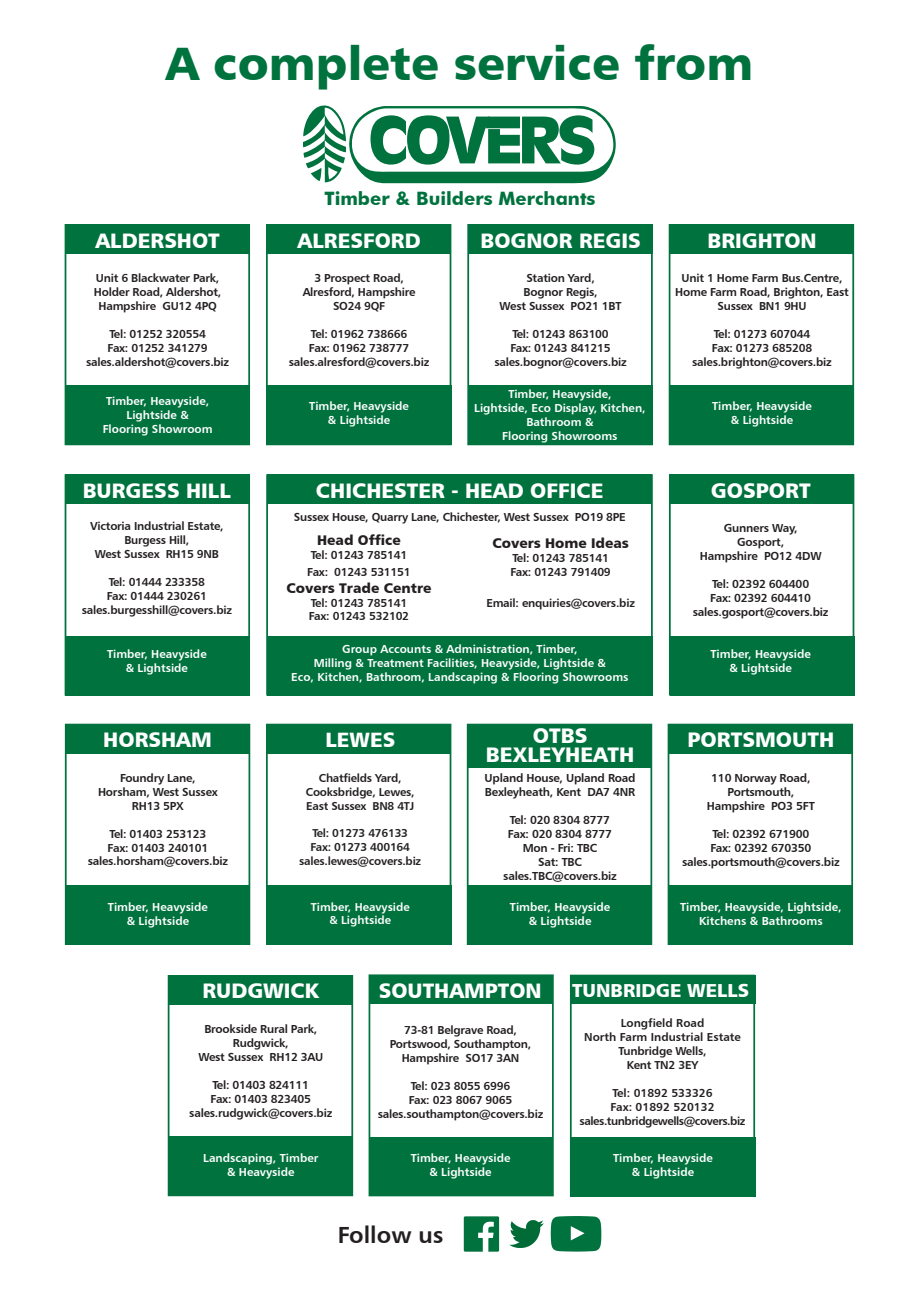
<style>
.page{position:relative;width:919px;height:1289px;background:#fff}
.page>*{position:absolute;margin:0;border:0;box-sizing:border-box;transform-origin:0 0}
.t1{font:46.8px "Humanist 777 BT Black B";color:#00723e}
.t2{font:23.4px "Humanist 777 BT Bold B";color:#231f20}
.t3{font:21.15px/19.4px "Humanist 777 BT Black B";color:#fff;text-align:center}
.t4{font:21px "Humanist 777 BT Black B";color:#fff}
.t5{font:20.85px "Humanist 777 BT Black B";color:#fff}
.t6{font:20.7px "Humanist 777 BT Black B";color:#fff}
.t7{font:18.75px "Humanist 777 BT Black B";color:#fff}
.t8{font:700 18.45px "Futura BT";color:#00723e}
.t9{font:13.95px "Humanist 777 BT Black B";color:#231f20}
.t10{font:11.7px/14px "Humanist 777 BT Bold B";letter-spacing:-.02em;color:#231f20;text-align:center}
.t11{font:11.7px/14px "Humanist 777 BT Bold B";color:#fff;text-align:center}
.t12{font:11.55px/14px "Humanist 777 BT Bold B";letter-spacing:-.02em;color:#231f20;text-align:center}
.t13{font:11.55px/14px "Humanist 777 BT Bold B";color:#fff;text-align:center}
.t14{font:11.55px/14px "Humanist 777 BT Bold B";color:#231f20;text-align:center}
.t15{font:11.55px/14px "Humanist 777 BT Bold B";letter-spacing:-.04em;color:#231f20;text-align:center}
</style>
<div class="page">
<svg style="left:303px;top:105px;width:313px;height:78px"></svg>
<svg style="left:550px;top:1216px;width:51px;height:35px;background:#1c8153"></svg>
<svg style="left:509px;top:1220px;width:34px;height:27px"></svg>
<svg style="left:464px;top:1216px;width:35px;height:35px"></svg>
<div style="left:65px;top:723px;width:185px;height:221px;border:2px solid #00723e"></div>
<div style="left:66px;top:724px;width:184px;height:29px;background:#00723e"></div>
<div style="left:66px;top:885px;width:184px;height:59px;background:#00723e"></div>
<div style="left:267px;top:724px;width:184px;height:29px;background:#00723e"></div>
<div style="left:266px;top:723px;width:185px;height:221px;border:2px solid #00723e"></div>
<div style="left:267px;top:885px;width:184px;height:59px;background:#00723e"></div>
<div style="left:368px;top:974px;width:185px;height:222px;border:2px solid #00723e"></div>
<div style="left:570px;top:974px;width:185px;height:222px;border:2px solid #00723e"></div>
<div style="left:368px;top:975px;width:184px;height:29px;background:#00723e"></div>
<div style="left:368px;top:1137px;width:184px;height:59px;background:#00723e"></div>
<div style="left:570px;top:975px;width:185px;height:29px;background:#00723e"></div>
<div style="left:570px;top:1136px;width:185px;height:60px;background:#00723e"></div>
<div style="left:168px;top:975px;width:185px;height:29px;background:#00723e"></div>
<div style="left:168px;top:975px;width:185px;height:221px;border:2px solid #00723e"></div>
<div style="left:168px;top:1136px;width:185px;height:60px;background:#00723e"></div>
<div style="left:668px;top:724px;width:184px;height:29px;background:#00723e"></div>
<div style="left:667px;top:723px;width:186px;height:221px;border:2px solid #00723e"></div>
<div style="left:668px;top:885px;width:185px;height:59px;background:#00723e"></div>
<div style="left:65px;top:474px;width:184px;height:30px;background:#00723e"></div>
<div style="left:65px;top:635px;width:185px;height:60px;background:#00723e"></div>
<div style="left:268px;top:474px;width:383px;height:30px;background:#00723e"></div>
<div style="left:268px;top:635px;width:384px;height:60px;background:#00723e"></div>
<div style="left:669px;top:474px;width:184px;height:30px;background:#00723e"></div>
<div style="left:669px;top:635px;width:185px;height:60px;background:#00723e"></div>
<div style="left:65px;top:224px;width:184px;height:29px;background:#00723e"></div>
<div style="left:65px;top:224px;width:185px;height:221px;border:2px solid #00723e"></div>
<div style="left:65px;top:385px;width:185px;height:60px;background:#00723e"></div>
<div style="left:267px;top:224px;width:184px;height:29px;background:#00723e"></div>
<div style="left:266px;top:224px;width:185px;height:221px;border:2px solid #00723e"></div>
<div style="left:267px;top:385px;width:184px;height:60px;background:#00723e"></div>
<div style="left:468px;top:224px;width:184px;height:29px;background:#00723e"></div>
<div style="left:467px;top:224px;width:185px;height:221px;border:2px solid #00723e"></div>
<div style="left:468px;top:385px;width:184px;height:60px;background:#00723e"></div>
<div style="left:669px;top:224px;width:184px;height:29px;background:#00723e"></div>
<div style="left:668px;top:224px;width:186px;height:221px;border:2px solid #00723e"></div>
<div style="left:669px;top:385px;width:185px;height:60px;background:#00723e"></div>
<div style="left:467px;top:724px;width:184px;height:44px;background:#00723e"></div>
<div style="left:467px;top:723px;width:185px;height:221px;border:2px solid #00723e"></div>
<div style="left:467px;top:885px;width:185px;height:59px;background:#00723e"></div>
<p class="t1" style="left:166px;top:34px;width:589px">A complete service from</p>
<p class="t8" style="left:324px;top:187px;width:272px">Timber &amp; Builders Merchants</p>
<p class="t4" style="left:95px;top:227px;width:126px">ALDERSHOT</p>
<p class="t4" style="left:297px;top:227px;width:125px">ALRESFORD</p>
<p class="t4" style="left:480px;top:227px;width:162px">BOGNOR REGIS</p>
<p class="t4" style="left:707px;top:227px;width:111px">BRIGHTON</p>
<p class="t12" style="left:94px;top:271px;width:129px">Unit 6 Blackwater Park,<br>Holder Road, Aldershot,<br>Hampshire GU12 4PQ</p>
<p class="t12" style="left:86px;top:326px;width:145px">Tel: 01252 320554<br>Fax: 01252 341279 sales.aldershot@covers.biz</p>
<p class="t12" style="left:302px;top:271px;width:114px">3 Prospect Road,<br>Alresford, Hampshire<br>SO24 9QF</p>
<p class="t12" style="left:289px;top:326px;width:142px">Tel: 01962 738666<br>Fax: 01962 738777 sales.alresford@covers.biz</p>
<p class="t12" style="left:499px;top:271px;width:123px">Station Yard,<br>Bognor Regis,<br>West Sussex PO21 1BT</p>
<p class="t12" style="left:494px;top:326px;width:134px">Tel: 01243 863100<br>Fax: 01243 841215 sales.bognor@covers.biz</p>
<p class="t12" style="left:675px;top:271px;width:175px">Unit 1 Home Farm Bus.Centre,<br>Home Farm Road, Brighton, East<br>Sussex BN1 9HU</p>
<p class="t12" style="left:692px;top:326px;width:141px">Tel: 01273 607044<br>Fax: 01273 685208 sales.brighton@covers.biz</p>
<p class="t13" style="left:103px;top:394px;width:111px">Timber, Heavyside,<br>Lightside &amp;<br>Flooring Showroom</p>
<p class="t13" style="left:309px;top:398px;width:101px">Timber, Heavyside &amp; Lightside</p>
<p class="t13" style="left:474px;top:387px;width:173px">Timber, Heavyside,<br>Lightside, Eco Display, Kitchen,<br>Bathroom &amp;<br>Flooring Showrooms</p>
<p class="t13" style="left:712px;top:398px;width:101px">Timber, Heavyside &amp; Lightside</p>
<p class="t5" style="left:83px;top:477px;width:150px">BURGESS HILL</p>
<p class="t4" style="left:316px;top:477px;width:289px">CHICHESTER - HEAD OFFICE</p>
<p class="t3" style="left:710px;top:480px;width:101px">GOSPORT</p>
<p class="t12" style="left:90px;top:519px;width:135px">Victoria Industrial Estate,<br>Burgess Hill,<br>West Sussex RH15 9NB</p>
<p class="t12" style="left:82px;top:574px;width:152px">Tel: 01444 233358<br>Fax: 01444 230261 sales.burgesshill@covers.biz</p>
<p class="t12" style="left:294px;top:510px;width:333px">Sussex House, Quarry Lane, Chichester, West Sussex PO19 8PE</p>
<p class="t9" style="left:317px;top:531px;width:85px">Head Office</p>
<p class="t12" style="left:307px;top:546px;width:105px;line-height:16.8px">Tel: 01243 785141<br>Fax: 01243 531151</p>
<p class="t9" style="left:286px;top:578px;width:147px">Covers Trade Centre</p>
<p class="t12" style="left:309px;top:595px;width:102px;text-align:left">Tel: 01243 785141<br>Fax: 01243 532102</p>
<p class="t9" style="left:492px;top:534px;width:138px">Covers Home Ideas</p>
<p class="t12" style="left:510px;top:551px;width:102px;text-align:left">Tel: 01243 785141<br>Fax: 01243 791409</p>
<p class="t12" style="left:486px;top:595px;width:150px">Email: enquiries@covers.biz</p>
<p class="t10" style="left:699px;top:521px;width:123px">Gunners Way,<br>Gosport,<br>Hampshire PO12 4DW</p>
<p class="t10" style="left:692px;top:577px;width:137px">Tel: 02392 604400<br>Fax: 02392 604410 sales.gosport@covers.biz</p>
<p class="t13" style="left:107px;top:646px;width:101px">Timber, Heavyside &amp; Lightside</p>
<p class="t13" style="left:291px;top:641px;width:339px">Group Accounts &amp; Administration, Timber,<br>Milling &amp; Treatment Facilities, Heavyside, Lightside &amp;<br>Eco, Kitchen, Bathroom, Landscaping &amp; Flooring Showrooms</p>
<p class="t11" style="left:710px;top:646px;width:102px">Timber, Heavyside &amp; Lightside</p>
<p class="t4" style="left:103px;top:726px;width:110px">HORSHAM</p>
<p class="t6" style="left:325px;top:726px;width:71px">LEWES</p>
<p class="t3" style="left:486px;top:725px;width:150px">OTBS<br>BEXLEYHEATH</p>
<p class="t3" style="left:687px;top:729px;width:148px">PORTSMOUTH</p>
<p class="t12" style="left:98px;top:770px;width:121px">Foundry Lane,<br>Horsham, West Sussex<br>RH13 5PX</p>
<p class="t12" style="left:88px;top:826px;width:142px">Tel: 01403 253123<br>Fax: 01403 240101 sales.horsham@covers.biz</p>
<p class="t12" style="left:306px;top:771px;width:110px">Chatfields Yard,<br>Cooksbridge, Lewes,<br>East Sussex BN8 4TJ</p>
<p class="t12" style="left:299px;top:826px;width:123px">Tel: 01273 476133<br>Fax: 01273 400164 sales.lewes@covers.biz</p>
<p class="t10" style="left:484px;top:770px;width:153px;text-align:left">Upland House, Upland Road<br>Bexleyheath, Kent DA7 4NR</p>
<p class="t10" style="left:503px;top:812px;width:115px">Tel: 020 8304 8777<br>Fax: 020 8304 8777<br>Mon - Fri: TBC<br>Sat: TBC sales.TBC@covers.biz</p>
<p class="t10" style="left:707px;top:770px;width:109px">110 Norway Road,<br>Portsmouth,<br>Hampshire PO3 5FT</p>
<p class="t10" style="left:682px;top:826px;width:159px">Tel: 02392 671900<br>Fax: 02392 670350 sales.portsmouth@covers.biz</p>
<p class="t13" style="left:108px;top:899px;width:101px">Timber, Heavyside &amp; Lightside</p>
<p class="t13" style="left:311px;top:899px;width:100px">Timber, Heavyside &amp; Lightside</p>
<p class="t11" style="left:510px;top:899px;width:102px">Timber, Heavyside &amp; Lightside</p>
<p class="t11" style="left:680px;top:899px;width:163px">Timber, Heavyside, Lightside,<br>Kitchens &amp; Bathrooms</p>
<p class="t4" style="left:202px;top:977px;width:118px">RUDGWICK</p>
<p class="t5" style="left:379px;top:977px;width:164px">SOUTHAMPTON</p>
<p class="t7" style="left:572px;top:978px;width:178px">TUNBRIDGE WELLS</p>
<p class="t12" style="left:198px;top:1021px;width:126px">Brookside Rural Park,<br>Rudgwick,<br>West Sussex RH12 3AU</p>
<p class="t12" style="left:189px;top:1077px;width:144px">Tel: 01403 824111<br>Fax: 01403 823405 sales.rudgwick@covers.biz</p>
<p class="t12" style="left:390px;top:1023px;width:143px">73-81 Belgrave Road,<br>Portswood, Southampton,<br>Hampshire SO17 3AN</p>
<p class="t12" style="left:378px;top:1078px;width:167px">Tel: 023 8055 6996<br>Fax: 023 8067 9065 sales.southampton@covers.biz</p>
<p class="t14" style="left:584px;top:1016px;width:158px">Longfield Road<br>North Farm Industrial Estate<br>Tunbridge Wells,<br>Kent TN2 3EY</p>
<p class="t15" style="left:579px;top:1085px;width:167px">Tel: 01892 533326<br>Fax: 01892 520132 sales.tunbridgewells@covers.biz</p>
<p class="t13" style="left:203px;top:1150px;width:117px">Landscaping, Timber &amp; Heavyside</p>
<p class="t13" style="left:410px;top:1151px;width:101px">Timber, Heavyside &amp; Lightside</p>
<p class="t13" style="left:613px;top:1151px;width:101px">Timber, Heavyside &amp; Lightside</p>
<p class="t2" style="left:338px;top:1219px;width:107px">Follow us</p>
</div>
